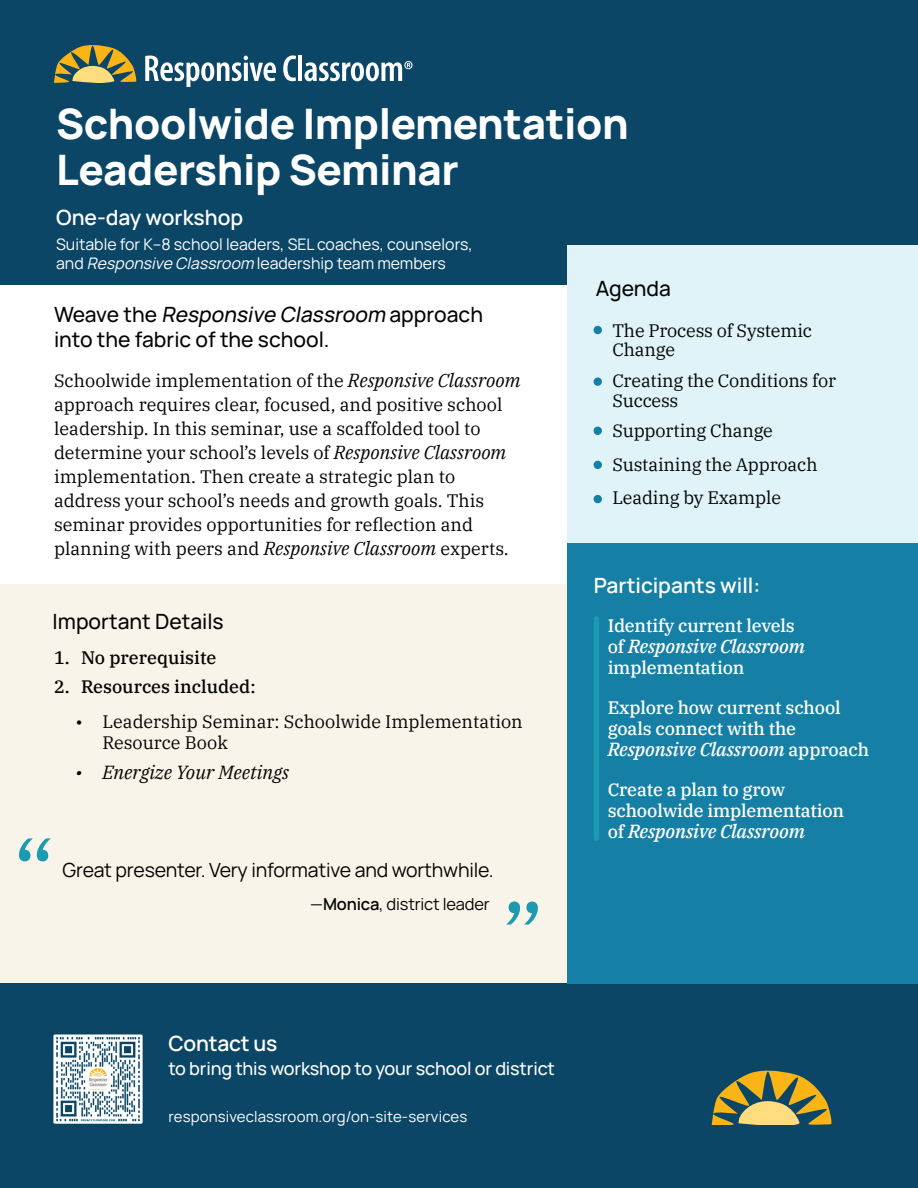
<style>
.page{position:relative;width:918px;height:1188px;background:#fff}
.page>*{position:absolute;margin:0;border:0;box-sizing:border-box;transform-origin:0 0}
.t1{font:800 42px/46.5px "Manrope";letter-spacing:-.01em;color:#fff}
.t2{font:500 21px/25.2px "Manrope";color:#040503}
.Bulleted_List{font:600 21px "Manrope";color:#fff}
.Quote_Text{font:19.5px "Manrope";letter-spacing:-.01em;color:#040503}
.t3{font:italic 500 18.9px "IBM Plex Serif";letter-spacing:-.01em;color:#fff}
.t4{font:italic 18.9px "IBM Plex Serif";color:#040503}
.t5{font:18px/24px "IBM Plex Serif";color:#040503}
.t6{font:500 18px/21px "IBM Plex Serif";letter-spacing:-.01em;color:#fff}
.Bulleted_List-2{font:500 18px "Manrope";letter-spacing:-.01em;color:#fff}
.t7{font:500 18px "IBM Plex Serif";color:#040503}
.t8{font:16.5px "Manrope";letter-spacing:-.01em;color:#040503}
.t9{font:15.9px/19px "Manrope";color:#fff}
.Bulleted_List-3{font:15px "Manrope";letter-spacing:.01em;color:#fff}
.s1{font-style:italic}
.s2{font-style:italic;font-size:18.75px}
.s3{font-weight:600}
.s4{font-style:normal;font-size:18px}
</style>
<div class="page">
<div style="left:0;top:0;width:918px;height:284px;background:#0b4667"></div>
<div style="left:0;top:584px;width:918px;height:604px;background:#f9f4ea"></div>
<div style="left:0;top:984px;width:918px;height:204px;background:#0b4667"></div>
<div style="left:567px;top:543px;width:351px;height:441px;background:#157fa5"></div>
<div style="left:567px;top:245px;width:351px;height:298px;background:#dff3f9"></div>
<img style="left:52px;top:1033px;width:93px;height:93px">
<svg style="left:712px;top:1070px;width:120px;height:54px"></svg>
<div style="left:594px;top:616px;width:5px;height:225px;background:#1b9ab2;border-radius:3px"></div>
<div style="left:594px;top:377px;width:8px;height:9px;background:#157fa5;border-radius:50%"></div>
<div style="left:594px;top:427px;width:8px;height:8px;background:#157fa5;border-radius:50%"></div>
<div style="left:594px;top:461px;width:8px;height:8px;background:#157fa5;border-radius:50%"></div>
<div style="left:594px;top:495px;width:8px;height:8px;background:#157fa5;border-radius:50%"></div>
<div style="left:594px;top:326px;width:8px;height:8px;background:#157fa5;border-radius:50%"></div>
<svg style="left:506px;top:902px;width:32px;height:23px"></svg>
<svg style="left:19px;top:838px;width:32px;height:23px"></svg>
<svg style="left:145px;top:56px;width:131px;height:31px"></svg>
<svg style="left:283px;top:55px;width:13px;height:26px"></svg>
<hr style="left:298px;top:55px;width:4px;height:26px;background:#fff">
<svg style="left:304px;top:61px;width:109px;height:20px"></svg>
<svg style="left:54px;top:45px;width:83px;height:38px"></svg>
<p class="t1" style="left:56px;top:96px;width:574px">Schoolwide Implementation<br>Leadership Seminar</p>
<p class="Bulleted_List" style="left:56px;top:201px;width:189px">One-day workshop</p>
<p class="t9" style="left:56px;top:233px;width:418px">Suitable for K–8 school leaders, SEL coaches, counselors, and <span class="s1">Responsive Classroom</span> leadership team members</p>
<p class="t2" style="left:54px;top:300px;width:431px">We a ve t h e <span class="s1">Responsive Classroom</span> a p p r o a c h into the fabric of the school.</p>
<p class="t5" style="left:54px;top:367px;width:468px">Schoolwide implementation of the <span class="s2">Responsive Classroom </span>approach requires clear, focused, and positive school leadership. In this seminar, use a scaffolded tool to determine your school’s levels of <span class="s2">Responsive Classroom </span>implementation. Then create a strategic plan to address your school’s needs and growth goals. This seminar provides opportunities for reflection and planning with peers and <span class="s2">Responsive Classroom</span> experts.</p>
<p class="t2" style="left:53px;top:607px;width:173px">Important Details</p>
<p class="t7" style="left:54px;top:644px;width:164px">1. No prerequisite</p>
<p class="t7" style="left:54px;top:672px;width:203px">2. Resources included:</p>
<p class="t5" style="left:102px;top:710px;width:422px;line-height:21px;text-indent:-27px">• Leadership Seminar: Schoolwide Implementation<br>Resource Book</p>
<p class="t4" style="left:75px;top:758px;width:215px">• Energize Your Meetings</p>
<p class="Quote_Text" style="left:62px;top:855px;width:433px">Great presenter. Very informative and worthwhile.</p>
<p class="t8" style="left:310px;top:892px;width:181px">—<span class="s3">Monica</span>, district leader</p>
<p class="t2" style="left:596px;top:274px;width:77px">Agenda</p>
<p class="t5" style="left:612px;top:319px;width:201px;line-height:19.5px">The Process of Systemic<br>Change</p>
<p class="t5" style="left:612px;top:369px;width:225px;line-height:19.5px">Creating the Conditions for<br>Success</p>
<p class="t5" style="left:612px;top:417px;width:162px">Supporting Change</p>
<p class="t5" style="left:612px;top:451px;width:207px">Sustaining the Approach</p>
<p class="t5" style="left:612px;top:484px;width:170px">Leading by Example</p>
<p class="Bulleted_List" style="left:594px;top:569px;width:168px">Participants will:</p>
<p class="t6" style="left:608px;top:614px;width:189px">Identify current levels</p>
<p class="t3" style="left:608px;top:632px;width:199px"><span class="s4">of</span> Responsive Classroom</p>
<p class="t6" style="left:608px;top:656px;width:138px">implementation</p>
<p class="t6" style="left:608px;top:696px;width:235px">Explore how current school goals connect with the</p>
<p class="t3" style="left:608px;top:735px;width:263px">Responsive Classroom <span class="s4">approach</span></p>
<p class="t6" style="left:608px;top:777px;width:238px">Create a plan to grow schoolwide implementation</p>
<p class="t3" style="left:608px;top:816px;width:199px"><span class="s4">of</span> Responsive Classroom</p>
<p class="Bulleted_List" style="left:168px;top:1026px;width:111px">Contact us</p>
<p class="Bulleted_List-2" style="left:168px;top:1054px;width:388px">to bring this workshop to your school or district</p>
<p class="Bulleted_List-3" style="left:168px;top:1105px;width:300px">responsiveclassroom.org/on-site-services</p>
</div>
